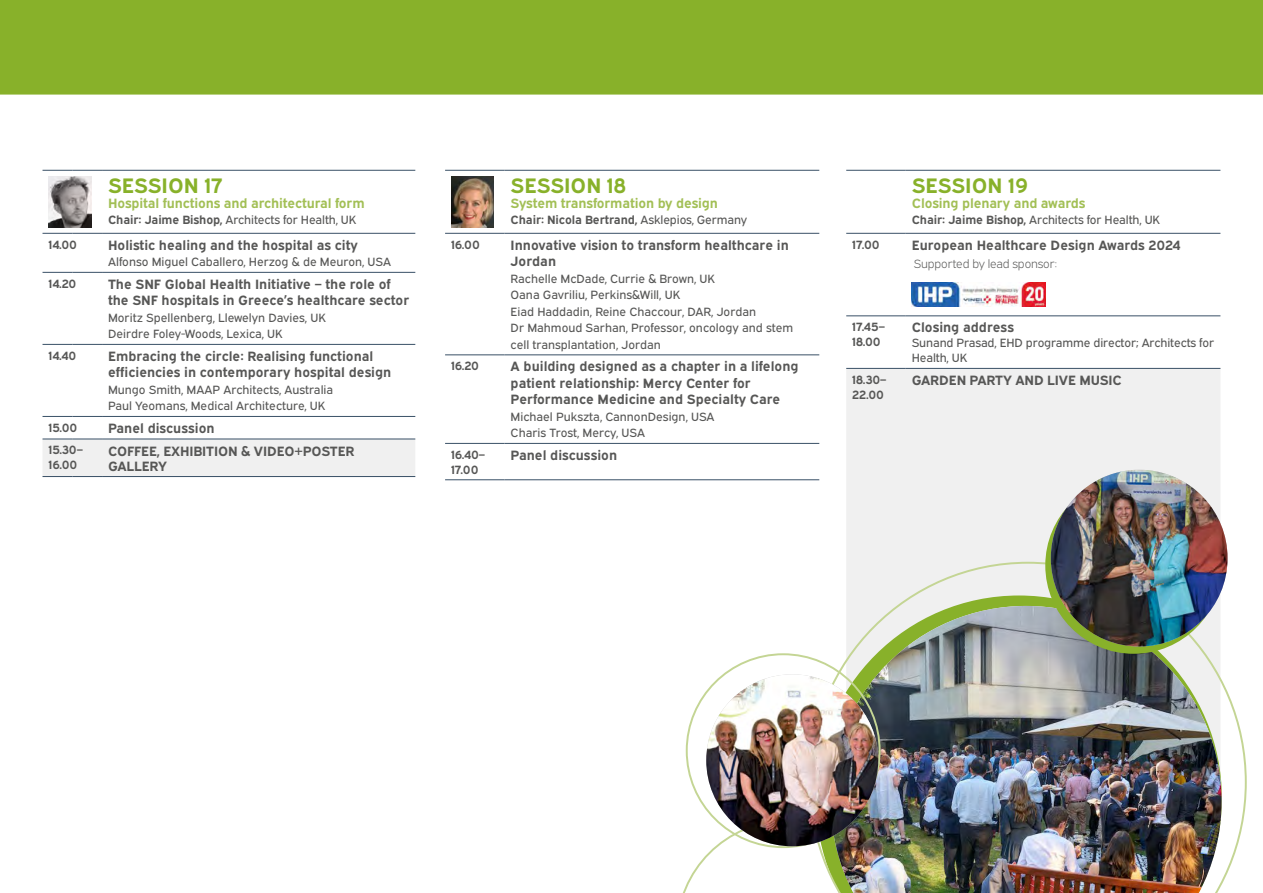
<style>
.page{position:relative;width:1263px;height:893px;background:#fff}
.page>*{position:absolute;margin:0;border:0;box-sizing:border-box;transform-origin:0 0}
.t1{font:700 21px "Expressway Rg";color:#88b12a}
.t2{font:700 13.5px/16.5px "Expressway Rg";color:#575756}
.t3{font:700 13.5px "Expressway Rg";letter-spacing:-.01em;color:#a2bf55}
.t4{font:12px/16.5px "Expressway Rg";color:#575756}
.t5{font:700 12px/15px "Expressway Rg";letter-spacing:-.01em;color:#575756}
.t6{font:12px "Expressway Lt";letter-spacing:-.01em;color:#575756}
.s1{font-weight:700}
.s2{font-weight:400}
</style>
<div class="page">
<div style="left:0;top:0;width:1263px;height:95px;background:#88b12a"></div>
<svg style="left:43px;top:170px;width:29px;height:1px"></svg>
<hr style="left:72px;top:170px;width:30px;height:1px;background:#395066">
<hr style="left:102px;top:170px;width:313px;height:1px;background:#395066">
<svg style="left:43px;top:233px;width:29px;height:1px"></svg>
<hr style="left:72px;top:233px;width:30px;height:1px;background:#395066">
<hr style="left:102px;top:233px;width:313px;height:1px;background:#395066">
<svg style="left:43px;top:272px;width:29px;height:1px"></svg>
<hr style="left:72px;top:272px;width:30px;height:1px;background:#395066">
<hr style="left:102px;top:272px;width:313px;height:1px;background:#395066">
<svg style="left:43px;top:344px;width:29px;height:1px"></svg>
<hr style="left:72px;top:344px;width:30px;height:1px;background:#395066">
<hr style="left:102px;top:344px;width:313px;height:1px;background:#395066">
<svg style="left:43px;top:416px;width:29px;height:1px"></svg>
<hr style="left:72px;top:416px;width:30px;height:1px;background:#395066">
<hr style="left:102px;top:416px;width:313px;height:1px;background:#395066">
<div style="left:43px;top:439px;width:372px;height:38px;background:#f0f0f0"></div>
<hr style="left:72px;top:476px;width:30px;height:1px;background:#395066">
<hr style="left:102px;top:476px;width:313px;height:1px;background:#395066">
<img style="left:49px;top:176px;width:42px;height:51px">
<hr style="left:445px;top:170px;width:60px;height:1px;background:#395066">
<hr style="left:505px;top:170px;width:314px;height:1px;background:#395066">
<hr style="left:445px;top:233px;width:60px;height:1px;background:#395066">
<hr style="left:505px;top:233px;width:314px;height:1px;background:#395066">
<hr style="left:445px;top:355px;width:60px;height:1px;background:#395066">
<hr style="left:505px;top:355px;width:314px;height:1px;background:#395066">
<hr style="left:445px;top:443px;width:60px;height:1px;background:#395066">
<hr style="left:505px;top:443px;width:314px;height:1px;background:#395066">
<hr style="left:445px;top:479px;width:60px;height:1px;background:#395066">
<hr style="left:505px;top:479px;width:314px;height:1px;background:#395066">
<img style="left:451px;top:176px;width:43px;height:51px">
<div style="left:846px;top:369px;width:374px;height:193px;background:#f0f0f0"></div>
<hr style="left:846px;top:170px;width:60px;height:1px;background:#395066">
<hr style="left:906px;top:170px;width:314px;height:1px;background:#395066">
<hr style="left:846px;top:233px;width:60px;height:1px;background:#395066">
<hr style="left:906px;top:233px;width:314px;height:1px;background:#395066">
<hr style="left:846px;top:316px;width:60px;height:1px;background:#395066">
<hr style="left:906px;top:316px;width:314px;height:1px;background:#395066">
<hr style="left:846px;top:368px;width:60px;height:1px;background:#395066">
<hr style="left:906px;top:368px;width:314px;height:1px;background:#395066">
<img style="left:912px;top:283px;width:133px;height:23px">
<svg style="left:683px;top:820px;width:126px;height:73px"></svg>
<svg style="left:809px;top:562px;width:438px;height:324px"></svg>
<img style="left:831px;top:606px;width:390px;height:287px">
<div style="left:1045px;top:477px;width:177px;height:177px;background:#88b12a;border-radius:50%"></div>
<img style="left:1051px;top:470px;width:176px;height:176px;border-radius:87px">
<img style="left:706px;top:674px;width:172px;height:172px;border-radius:86px">
<h1 class="t1" style="left:108px;top:169px;width:116px">SESSION 17</h1>
<p class="t3" style="left:108px;top:192px;width:258px">Hospital functions and architectural form</p>
<p class="t4" style="left:108px;top:210px;width:250px"><span class="s1">Chair: Jaime Bishop,</span> Architects for Health, UK</p>
<p class="t5" style="left:49px;top:236px;width:30px">14.00</p>
<p class="t2" style="left:108px;top:235px;width:251px">Holistic healing and the hospital as city</p>
<p class="t4" style="left:108px;top:253px;width:284px">Alfonso Miguel Caballero, Herzog &amp; de Meuron, USA</p>
<p class="t5" style="left:49px;top:275px;width:29px">14.20</p>
<p class="t2" style="left:108px;top:274px;width:303px">The SNF Global Health Initiative – the role of the SNF hospitals in Greece’s healthcare sector</p>
<p class="t4" style="left:108px;top:308px;width:219px">Moritz Spellenberg, Llewelyn Davies, UK<br>Deirdre Foley-Woods, Lexica, UK</p>
<p class="t5" style="left:49px;top:347px;width:29px">14.40</p>
<p class="t2" style="left:108px;top:346px;width:285px">Embracing the circle: Realising functional efficiencies in contemporary hospital design</p>
<p class="t4" style="left:108px;top:380px;width:227px">Mungo Smith, MAAP Architects, Australia<br>Paul Yeomans, Medical Architecture, UK</p>
<p class="t5" style="left:49px;top:419px;width:30px">15.00</p>
<p class="t2" style="left:108px;top:418px;width:108px">Panel discussion</p>
<p class="t5" style="left:49px;top:441px;width:36px">15.30–<br>16.00</p>
<p class="t2" style="left:108px;top:442px;width:248px;line-height:15px">COFFEE, EXHIBITION &amp; VIDEO+POSTER<br>GALLERY</p>
<h1 class="t1" style="left:511px;top:169px;width:117px">SESSION 18</h1>
<p class="t3" style="left:511px;top:192px;width:209px">System transformation by design</p>
<p class="t5" style="left:511px;top:211px;width:238px">Chair: Nicola Bertrand, <span class="s2">Asklepios, Germany</span></p>
<p class="t5" style="left:451px;top:236px;width:30px">16.00</p>
<p class="t2" style="left:511px;top:235px;width:280px">Innovative vision to transform healthcare in<br>Jordan</p>
<p class="t4" style="left:511px;top:269px;width:284px">Rachelle McDade, Currie &amp; Brown, UK<br>Oana Gavriliu, Perkins&amp;Will, UK<br>Eiad Haddadin, Reine Chaccour, DAR, Jordan<br>Dr Mahmoud Sarhan, Professor, oncology and stem cell transplantation, Jordan</p>
<p class="t5" style="left:451px;top:357px;width:29px">16.20</p>
<p class="t2" style="left:511px;top:357px;width:289px">A building designed as a chapter in a lifelong patient relationship: Mercy Center for<br>Performance Medicine and Specialty Care</p>
<p class="t4" style="left:511px;top:407px;width:205px">Michael Pukszta, CannonDesign, USA<br>Charis Trost, Mercy, USA</p>
<p class="t5" style="left:451px;top:446px;width:36px">16.40–<br>17.00</p>
<p class="t2" style="left:511px;top:445px;width:108px">Panel discussion</p>
<h1 class="t1" style="left:912px;top:169px;width:118px">SESSION 19</h1>
<p class="t3" style="left:912px;top:192px;width:175px">Closing plenary and awards</p>
<p class="t4" style="left:912px;top:210px;width:250px"><span class="s1">Chair: Jaime Bishop,</span> Architects for Health, UK</p>
<p class="t5" style="left:852px;top:236px;width:29px">17.00</p>
<p class="t2" style="left:912px;top:235px;width:270px">European Healthcare Design Awards 2024</p>
<p class="t6" style="left:914px;top:254px;width:145px">Supported by lead sponsor:</p>
<p class="t5" style="left:852px;top:318px;width:34px">17.45–<br>18.00</p>
<p class="t2" style="left:912px;top:318px;width:104px">Closing address</p>
<p class="t4" style="left:912px;top:334px;width:304px;line-height:15px">Sunand Prasad, EHD programme director; Architects for<br>Health, UK</p>
<p class="t5" style="left:852px;top:371px;width:36px">18.30–<br>22.00</p>
<p class="t2" style="left:912px;top:370px;width:212px">GARDEN PARTY AND LIVE MUSIC</p>
</div>
